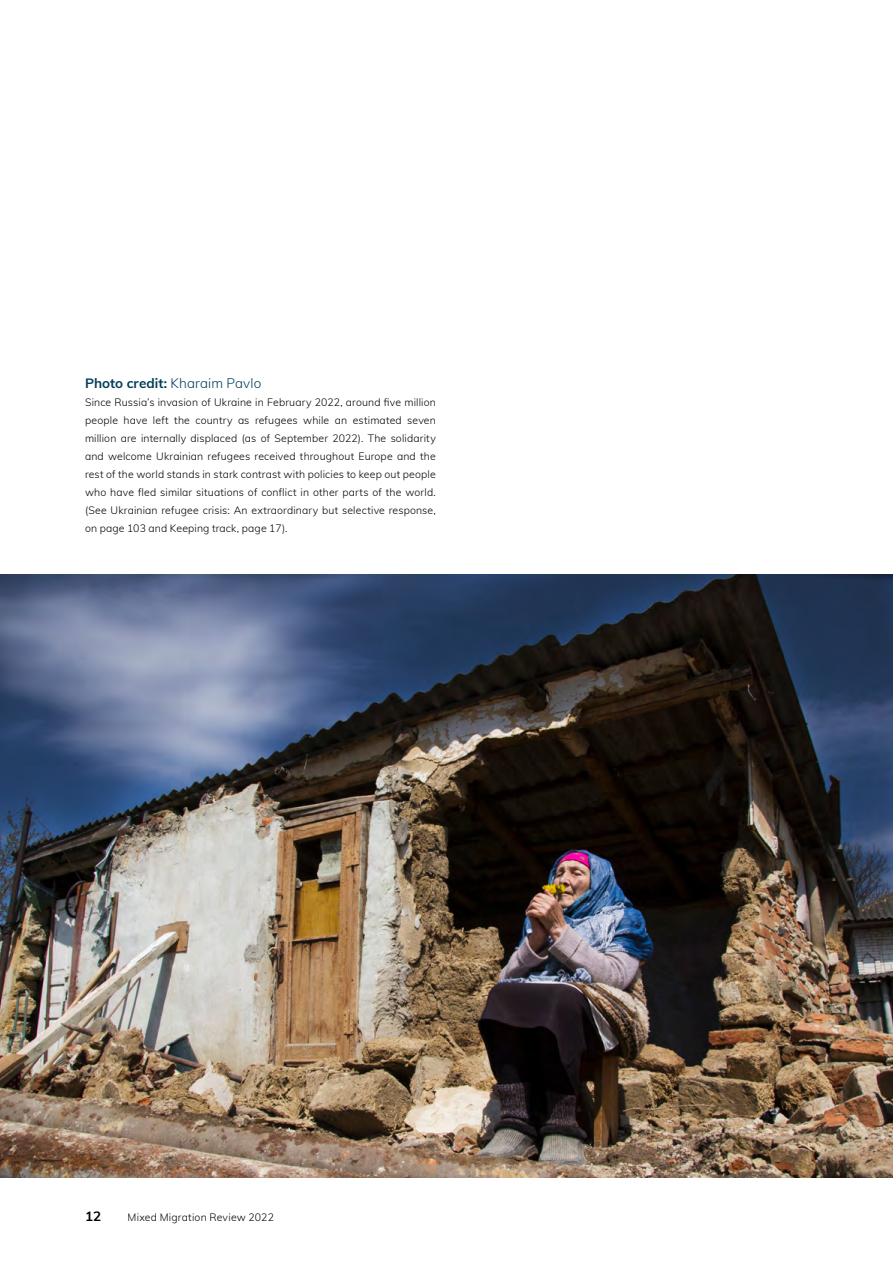
<style>
.page{position:relative;width:893px;height:1263px;background:#fff}
.page>*{position:absolute;margin:0;border:0;box-sizing:border-box;transform-origin:0 0}
.t1{font:700 13.5px "Muli";letter-spacing:.005em;color:#003d58}
.t2{font:700 13.5px "Muli";color:#000}
.t3{font:300 10.5px/18px "Muli";letter-spacing:.015em;color:#000;text-align:justify}
.s1{font-weight:300}
</style>
<div class="page">
<img style="left:0;top:574px;width:893px;height:604px">
<p class="t1" style="left:85px;top:373px;width:178px">Photo credit: <span class="s1">Kharaim Pavlo</span></p>
<p class="t3" style="left:85px;top:392px;width:352px">Since Russia’s invasion of Ukraine in February 2022, around five million people have left the country as refugees while an estimated seven million are internally displaced (as of September 2022). The solidarity and welcome Ukrainian refugees received throughout Europe and the rest of the world stands in stark contrast with policies to keep out people who have fled similar situations of conflict in other parts of the world. (See Ukrainian refugee crisis: An extraordinary but selective response, on page 103 and Keeping track, page 17).</p>
<p class="t2" style="left:85px;top:1206px;width:18px">12</p>
<p class="t3" style="left:128px;top:1208px;width:148px">Mixed Migration Review 2022</p>
</div>
